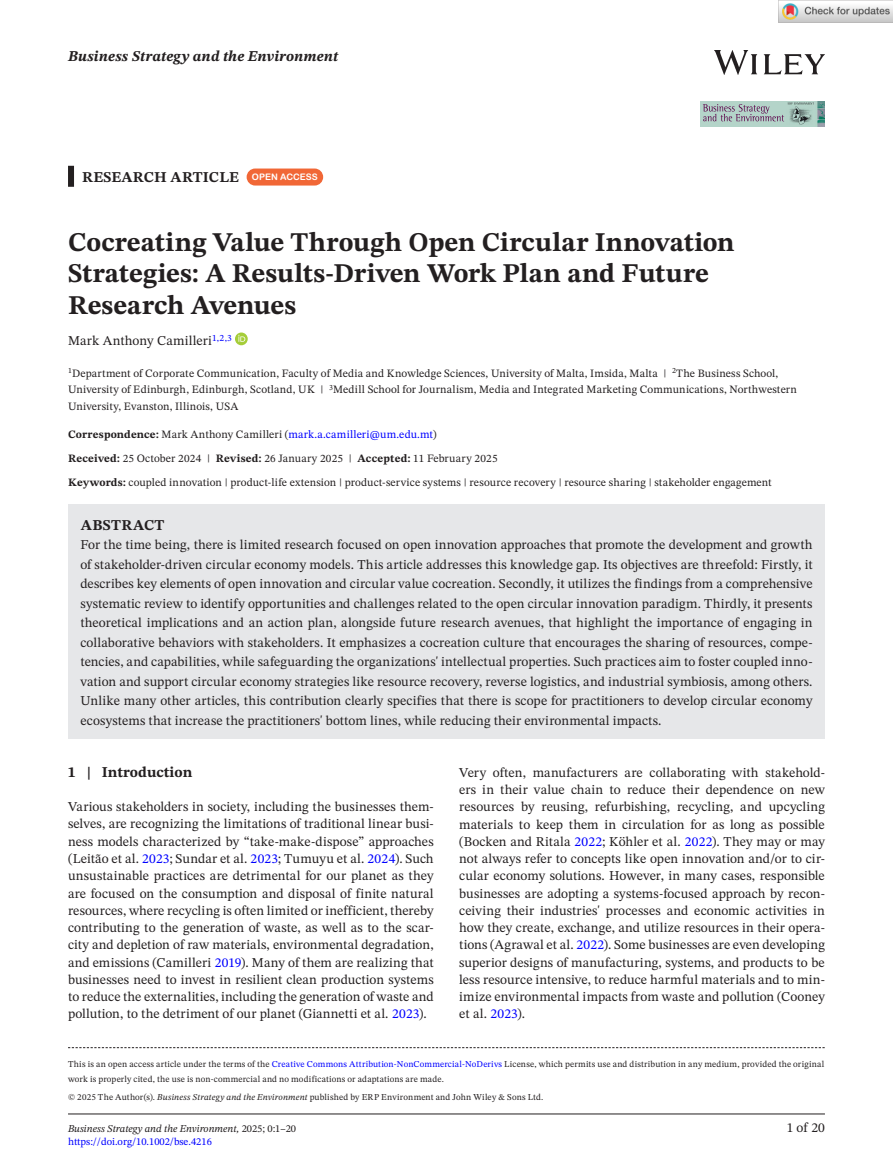
<style>
.page{position:relative;width:893px;height:1174px;background:#fff}
.page>*{position:absolute;margin:0;border:0;box-sizing:border-box;transform-origin:0 0}
.t1{font:700 27px/31.5px "STIX Two Text";color:#231f20}
.t2{font:700 15px "STIX Two Text";letter-spacing:.01em;color:#231f20}
.t3{font:italic 700 15px "STIX Two Text";letter-spacing:.01em;color:#231f20}
.t4{font:13.5px/17.2px "STIX Two Text";letter-spacing:.01em;color:#231f20;text-align:justify}
.t5{font:11.25px/16.5px "STIX Two Text";letter-spacing:.015em;color:#231f20}
.t6{font:italic 10.5px/12.6px "STIX Two Text";color:#231f20}
.t7{font:9px/15px "STIX Two Text";letter-spacing:.02em;color:#231f20}
.s1{font-family:"Arial Rounded MT Bold";font-weight:400;font-size:9px;color:#fff}
.s2{font-weight:700}
.s3{color:#00f}
.s4{font-style:italic}
.s5{font-style:normal}
.s6{font-style:normal;color:#00f}
</style>
<div class="page">
<hr style="left:68px;top:1113px;width:757px;height:1px;background:#231f20">
<img style="left:714px;top:51px;width:111px;height:23px">
<img style="left:700px;top:101px;width:125px;height:25px">
<svg style="left:703px;top:102px;width:111px;height:19px;background:#a1b1b0"></svg>
<div style="left:68px;top:166px;width:6px;height:21px;background:#231f20"></div>
<div style="left:68px;top:505px;width:757px;height:42px;background:#e6e7e9"></div>
<div style="left:68px;top:524px;width:757px;height:214px;background:#e6e7e9"></div>
<div style="left:247px;top:168px;width:76px;height:17px;background:#f16736;border-radius:9px"></div>
<svg style="left:235px;top:332px;width:13px;height:13px"></svg>
<svg style="left:238px;top:335px;width:7px;height:7px"></svg>
<svg style="left:68px;top:1047px;width:757px;height:1px"></svg>
<img style="left:779px;top:0;width:114px;height:23px">
<p class="t3" style="left:68px;top:46px;width:272px">Business Strategy and the Environment</p>
<p class="t2" style="left:82px;top:166px;width:237px">RESEARCH ARTICLE <span class="s1">OPEN ACCESS</span></p>
<h1 class="t1" style="left:68px;top:227px;width:668px">Cocreating Value Through Open Circular Innovation<br>Strategies: A Results-Driven Work Plan and Future<br>Research Avenues</h1>
<p class="t4" style="left:68px;top:332px;width:165px">Mark Anthony Camilleri<sup>1,2,3</sup></p>
<p class="t5" style="left:68px;top:365px;width:730px"><sup>1</sup>Department of Corporate Communication, Faculty of Media and Knowledge Sciences, University of Malta, Imsida, Malta | <sup>2</sup>The Business School,<br>University of Edinburgh, Edinburgh, Scotland, UK | <sup>3</sup>Medill School for Journalism, Media and Integrated Marketing Communications, Northwestern<br>University, Evanston, Illinois, USA</p>
<p class="t5" style="left:68px;top:422px;width:431px;line-height:24px"><span class="s2">Correspondence:</span> Mark Anthony Camilleri (<span class="s3">mark.a.camilleri@um.edu.mt</span>)<br><span class="s2">Received:</span> 25 October 2024 | <span class="s2">Revised:</span> 26 January 2025 | <span class="s2">Accepted:</span> 11 February 2025</p>
<p class="t5" style="left:68px;top:474px;width:705px"><span class="s2">Keywords:</span> coupled innovation | product-life extension | product-service systems | resource recovery | resource sharing | stakeholder engagement</p>
<p class="t2" style="left:81px;top:514px;width:85px">ABSTRACT</p>
<p class="t4" style="left:80px;top:535px;width:734px;line-height:19.5px">For the time being, there is limited research focused on open innovation approaches that promote the development and growth of stakeholder-driven circular economy models. This article addresses this knowledge gap. Its objectives are threefold: Firstly, it describes key elements of open innovation and circular value cocreation. Secondly, it utilizes the findings from a comprehensive systematic review to identify opportunities and challenges related to the open circular innovation paradigm. Thirdly, it presents theoretical implications and an action plan, alongside future research avenues, that highlight the importance of engaging in collaborative behaviors with stakeholders. It emphasizes a cocreation culture that encourages the sharing of resources, compe&shy;tencies, and capabilities, while safeguarding the organizations' intellectual properties. Such practices aim to foster coupled inno&shy;vation and support circular economy strategies like resource recovery, reverse logistics, and industrial symbiosis, among others.<br>Unlike many other articles, this contribution clearly specifies that there is scope for practitioners to develop circular economy ecosystems that increase the practitioners' bottom lines, while reducing their environmental impacts.</p>
<p class="t2" style="left:68px;top:761px;width:126px">1 | Introduction</p>
<p class="t4" style="left:68px;top:798px;width:367px">Various stakeholders in society, including the businesses them&shy;selves, are recognizing the limitations of traditional linear busi&shy;ness models characterized by “take-make-dispose” approaches (Leitão et al. <span class="s3">2023</span>; Sundar et al. <span class="s3">2023</span>; Tumuyu et al. <span class="s3">2024</span>). Such unsustainable practices are detrimental for our planet as they are focused on the consumption and disposal of finite natural resources, where recycling is often limited or inefficient, thereby contributing to the generation of waste, as well as to the scar&shy;city and depletion of raw materials, environmental degradation, and emissions (Camilleri <span class="s3">2019</span>). Many of them are realizing that businesses need to invest in resilient clean production systems to reduce the externalities, including the generation of waste and pollution, to the detriment of our planet (Giannetti et al. <span class="s3">2023</span>).</p>
<p class="t4" style="left:459px;top:763px;width:367px">Very often, manufacturers are collaborating with stakehold&shy;ers in their value chain to reduce their dependence on new resources by reusing, refurbishing, recycling, and upcycling materials to keep them in circulation for as long as possible (Bocken and Ritala <span class="s3">2022</span>; Köhler et al. <span class="s3">2022</span>). They may or may not always refer to concepts like open innovation and/or to cir&shy;cular economy solutions. However, in many cases, responsible businesses are adopting a systems-focused approach by recon&shy;ceiving their industries' processes and economic activities in how they create, exchange, and utilize resources in their opera&shy;tions (Agrawal et al. <span class="s3">2022</span>). Some businesses are even developing superior designs of manufacturing, systems, and products to be less resource intensive, to reduce harmful materials and to min&shy;imize environmental impacts from waste and pollution (Cooney et al. <span class="s3">2023</span>).</p>
<p class="t7" style="left:68px;top:1056px;width:758px">This is an open access article under the terms of the <span class="s3">Creative Commons Attribution-NonCommercial-NoDerivs</span> License, which permits use and distribution in any medium, provided the original work is properly cited, the use is non-commercial and no modifications or adaptations are made.</p>
<p class="t7" style="left:68px;top:1089px;width:477px">© 2025 The Author(s). <span class="s4">Business Strategy and the Environment</span> published by ERP Environment and John Wiley &amp; Sons Ltd.</p>
<p class="t6" style="left:68px;top:1122px;width:230px">Business Strategy and the Environment, <span class="s5">2025; 0:1–20 </span><span class="s6">https://doi.org/10.1002/bse.4216</span></p>
<p class="t4" style="left:787px;top:1119px;width:40px">1 of 20</p>
</div>
